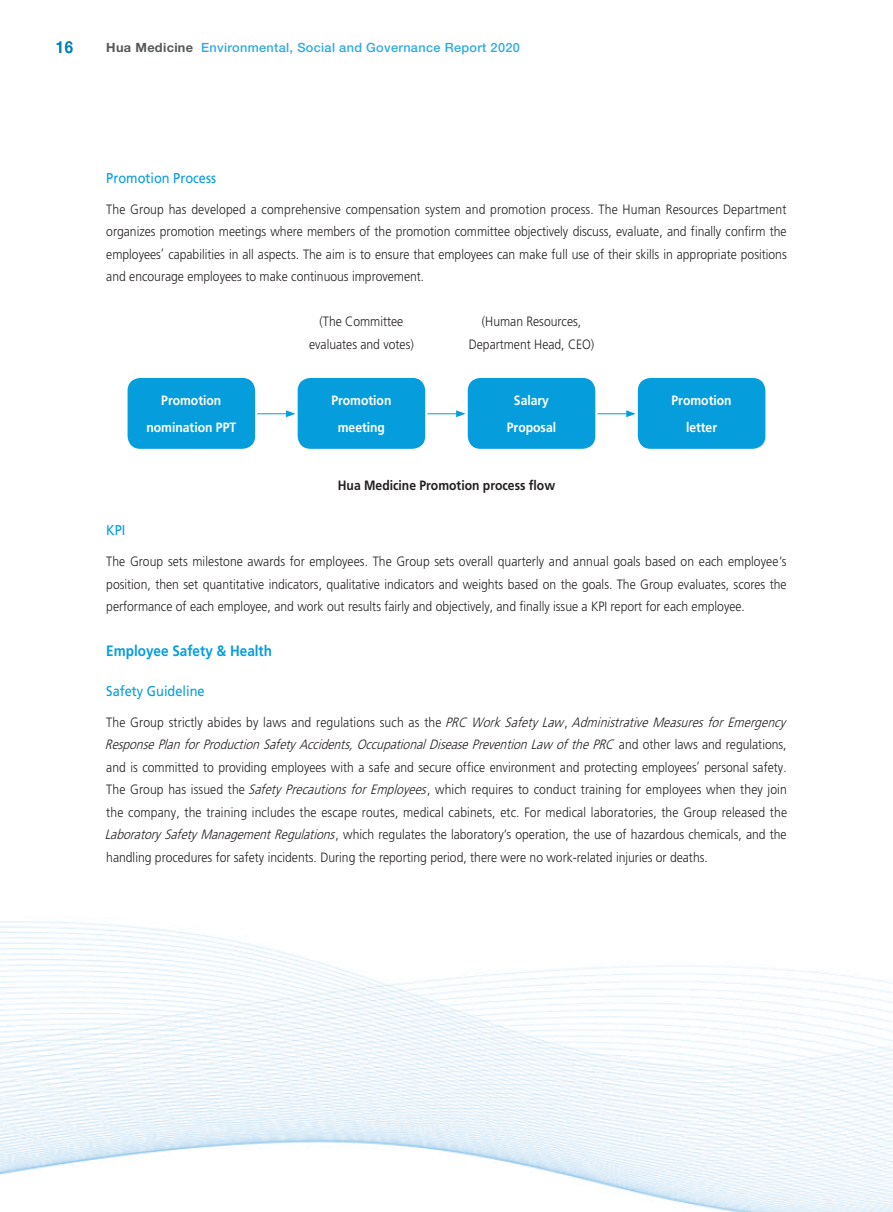
<style>
.page{position:relative;width:893px;height:1212px;background:#fff}
.page>*{position:absolute;margin:0;border:0;box-sizing:border-box;transform-origin:0 0}
.t1{font:500 16.5px "Helvetica Neue LT Std";color:#0583b8;scale:.9 1}
.t2{font:700 15px "Frutiger LT Std";color:#069ddc;scale:.9 1}
.t3{font:14.25px "Frutiger LT Std";color:#069ddc;scale:.9 1}
.t4{font:300 13.5px/22.5px "Frutiger LT Std";color:#231f20;text-align:justify;scale:.9 1}
.t5{font:700 13.5px/27px "Frutiger LT Std";color:#fff;text-align:center;scale:.9 1}
.t6{font:700 13.5px "Frutiger LT Std";color:#231f20;scale:.9 1}
.t7{font:500 12.75px "Helvetica Neue LT Std";letter-spacing:.025em;color:#30aae1}
.s1{font-weight:700;color:#57585a}
.s2{font-style:italic}
</style>
<div class="page">
<img style="left:0;top:377px;width:893px;height:835px">
<hr style="left:257px;top:413px;width:31px;height:1px;background:#069ddc">
<svg style="left:286px;top:410px;width:10px;height:7px"></svg>
<hr style="left:427px;top:413px;width:31px;height:1px;background:#069ddc">
<svg style="left:456px;top:410px;width:10px;height:7px"></svg>
<hr style="left:597px;top:413px;width:32px;height:1px;background:#069ddc">
<svg style="left:626px;top:410px;width:10px;height:7px"></svg>
<div style="left:128px;top:378px;width:127px;height:71px;background:#069ddc;border-radius:13px"></div>
<div style="left:298px;top:378px;width:127px;height:71px;background:#069ddc;border-radius:13px"></div>
<div style="left:468px;top:378px;width:127px;height:71px;background:#069ddc;border-radius:13px"></div>
<div style="left:638px;top:378px;width:127px;height:71px;background:#069ddc;border-radius:13px"></div>
<p class="t1" style="left:56px;top:37px;width:20px">16</p>
<p class="t7" style="left:106px;top:40px;width:415px"><span class="s1">Hua Medicine</span> Environmental, Social and Governance Report 2020</p>
<p class="t3" style="left:106px;top:169px;width:123px">Promotion Process</p>
<p class="t4" style="left:106px;top:198px;width:757px">The Group has developed a comprehensive compensation system and promotion process. The Human Resources Department organizes promotion meetings where members of the promotion committee objectively discuss, evaluate, and finally confirm the employees’ capabilities in all aspects. The aim is to ensure that employees can make full use of their skills in appropriate positions and encourage employees to make continuous improvement.</p>
<p class="t4" style="left:309px;top:311px;width:118px;text-align:center">(The Committee evaluates and votes)</p>
<p class="t4" style="left:469px;top:311px;width:141px;text-align:center">(Human Resources,<br>Department Head, CEO)</p>
<p class="t5" style="left:146px;top:387px;width:101px">Promotion nomination PPT</p>
<p class="t5" style="left:331px;top:387px;width:68px">Promotion meeting</p>
<p class="t5" style="left:507px;top:387px;width:56px">Salary<br>Proposal</p>
<p class="t5" style="left:672px;top:387px;width:68px">Promotion letter</p>
<p class="t6" style="left:338px;top:478px;width:243px">Hua Medicine Promotion process flow</p>
<p class="t3" style="left:106px;top:522px;width:23px">KPI</p>
<p class="t4" style="left:106px;top:551px;width:757px">The Group sets milestone awards for employees. The Group sets overall quarterly and annual goals based on each employee’s position, then set quantitative indicators, qualitative indicators and weights based on the goals. The Group evaluates, scores the performance of each employee, and work out results fairly and objectively, and finally issue a KPI report for each employee.</p>
<p class="t2" style="left:106px;top:642px;width:186px">Employee Safety &amp; Health</p>
<p class="t3" style="left:106px;top:683px;width:111px">Safety Guideline</p>
<p class="t4" style="left:105px;top:711px;width:762px;text-align:left">T h e G r o u p s t r i c t l y a b i d e s b y l a w s a n d r e g u l a t i o n s s u c h a s t h e <span class="s2">PRC WorkSafetyLaw</span>, <span class="s2">AdministrativeMeasuresforEmergency ResponsePlanforProductionSafetyAccidents,OccupationalDiseasePreventionLaw ofthePRC</span> a n d o t h e r l a w s a n d r e g u l a t i o n s , and is committed to providing employees with a safe and secure office environment and protecting employees’ personal safety.<br>The Group has issued the <span class="s2">SafetyPrecautionsforEmployees</span>, which requires to conduct training for employees when they join the company, the training includes the escape routes, medical cabinets, etc. For medical laboratories, the Group released the <span class="s2">LaboratorySafetyManagementRegulations</span>, which regulates the laboratory’s operation, the use of hazardous chemicals, and the handling procedures for safety incidents. During the reporting period, there were no work-related injuries or deaths.</p>
</div>
